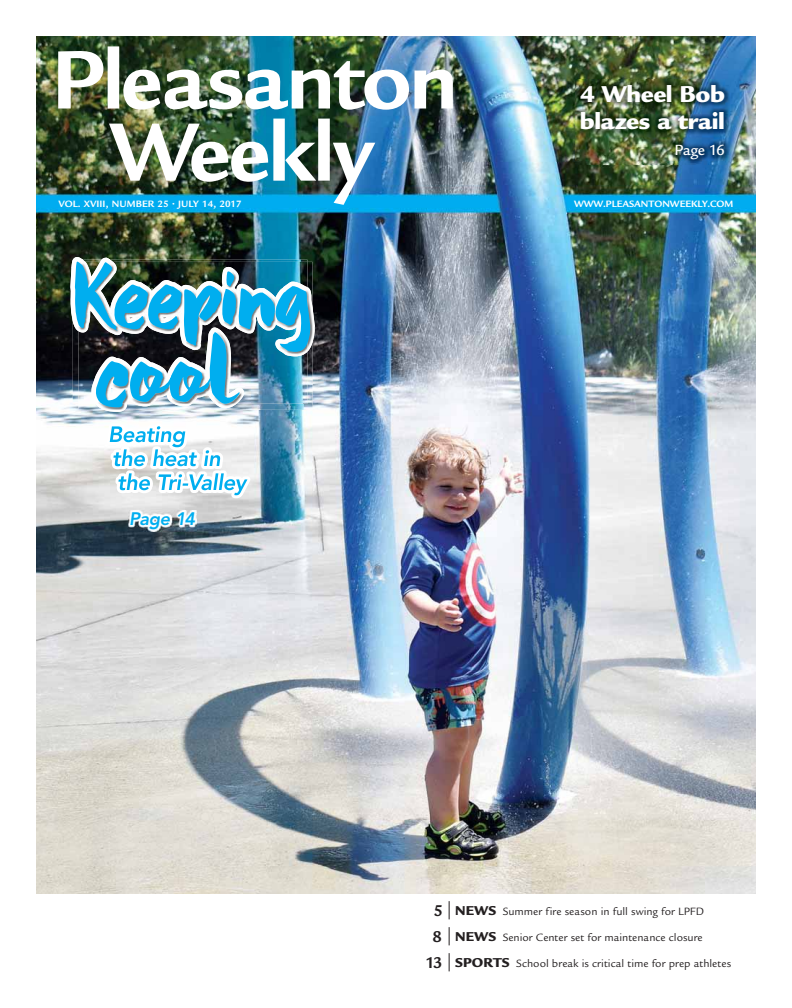
<style>
.page{position:relative;width:792px;height:1008px;background:#fff}
.page>*{position:absolute;margin:0;border:0;box-sizing:border-box;transform-origin:0 0}
.t1{font:900 25px/27px "Legacy Sans";letter-spacing:-.02em;color:#fff}
.t2{font:italic 800 18px "Avenir";letter-spacing:-.025em;color:#00aeef}
.t3{font:700 17px/26px "Legacy Sans";color:#231f20;text-align:center}
.t4{font:500 16px "Legacy Sans";letter-spacing:-.025em;color:#fff}
.t5{font:11.5px "Legacy Sans";color:#231f20}
.t6{font:700 10px "Legacy Sans";color:#fff}
.s1{font-weight:900;font-size:14px}
</style>
<div class="page">
<img style="left:36px;top:36px;width:720px;height:858px">
<img style="left:109px;top:119px;width:266px;height:86px">
<img style="left:58px;top:46px;width:395px;height:64px">
<svg style="left:449px;top:901px;width:1px;height:18px"></svg>
<svg style="left:449px;top:927px;width:1px;height:18px"></svg>
<svg style="left:449px;top:953px;width:1px;height:18px"></svg>
<img style="left:575px;top:80px;width:155px;height:85px">
<img style="left:70px;top:257px;width:245px;height:277px">
<img style="left:128px;top:510px;width:69px;height:21px">
<h1 class="t1" style="left:580px;top:83px;width:147px">4 Wheel Bob blazes a trail</h1>
<h3 class="t4" style="left:674px;top:144px;width:52px">Page 16</h3>
<p class="t6" style="left:58px;top:200px;width:185px">VOL. XVIII, NUMBER 25 • JULY 14, 2017</p>
<p class="t6" style="left:574px;top:200px;width:161px">WWW.PLEASANTONWEEKLY.COM</p>
<h2 class="t2" style="left:129px;top:508px;width:68px">Page 14</h2>
<h3 class="t3" style="left:425px;top:900px;width:19px">5<br>8<br>13</h3>
<p class="t5" style="left:455px;top:907px;width:250px"><span class="s1">NEWS</span> Summer fire season in full swing for LPFD</p>
<p class="t5" style="left:455px;top:933px;width:249px"><span class="s1">NEWS</span> Senior Center set for maintenance closure</p>
<p class="t5" style="left:455px;top:959px;width:278px"><span class="s1">SPORTS</span> School break is critical time for prep athletes</p>
</div>
